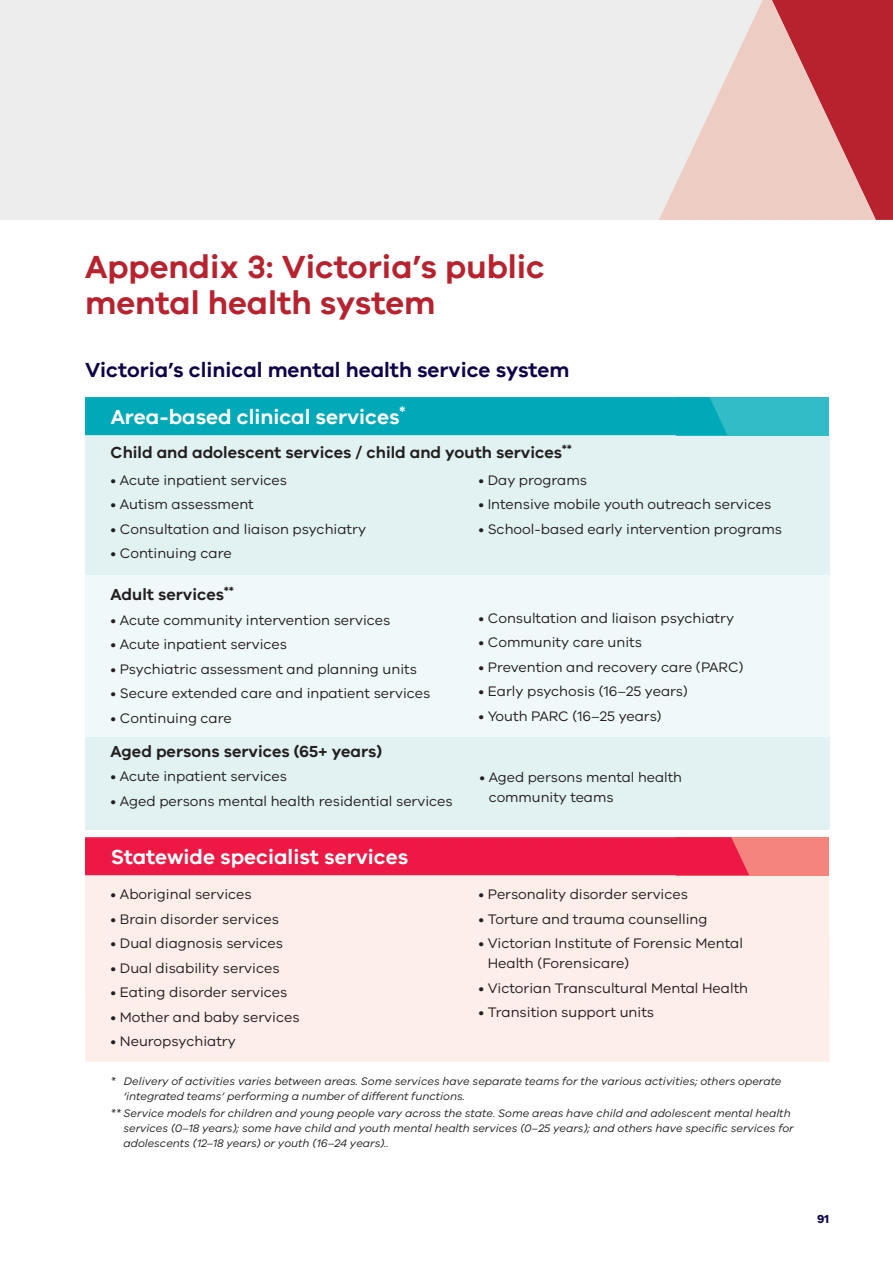
<style>
.page{position:relative;width:893px;height:1263px;background:#fff}
.page>*{position:absolute;margin:0;border:0;box-sizing:border-box;transform-origin:0 0}
.t1{font:600 33px/36px "VIC";color:#b8222f}
.t2{font:600 21px "VIC";color:#fff}
.t3{font:600 21px "VIC";color:#0e0349}
.t4{font:600 16.5px "VIC";color:#231f20}
.t5{font:14.25px/20.2px "VIC";color:#231f20}
.t6{font:14.1px/20.1px "VIC";color:#231f20}
.t7{font:700 12px "VIC";color:#0e0349}
.t8{font:italic 11.25px/15px "VIC";color:#231f20}
</style>
<div class="page">
<div style="left:85px;top:435px;width:744px;height:140px;background:#e2f2f3"></div>
<div style="left:676px;top:397px;width:153px;height:38px;background:#32bcc8"></div>
<div style="left:85px;top:397px;width:642px;height:38px;background:#00a9b7"></div>
<div style="left:85px;top:575px;width:744px;height:162px;background:#f0f9f9"></div>
<div style="left:85px;top:737px;width:744px;height:93px;background:#e2f2f3"></div>
<div style="left:85px;top:876px;width:744px;height:186px;background:#feeee9"></div>
<div style="left:676px;top:837px;width:153px;height:38px;background:#f4847c"></div>
<div style="left:85px;top:837px;width:664px;height:38px;background:#ed1844"></div>
<div style="left:0;top:0;width:659px;height:220px;background:#ecedec"></div>
<svg style="left:659px;top:0;width:234px;height:220px;background:#dda3a2"></svg>
<h1 class="t1" style="left:85px;top:251px;width:461px">Appendix 3: Victoria’s public mental health system</h1>
<h2 class="t3" style="left:85px;top:362px;width:486px">Victoria’s clinical mental health service system</h2>
<h2 class="t2" style="left:111px;top:409px;width:297px">Area-based clinical services<sup>*</sup></h2>
<p class="t4" style="left:111px;top:446px;width:463px">Child and adolescent services / child and youth services<sup>**</sup></p>
<p class="t5" style="left:111px;top:471px;width:178px">• Acute inpatient services</p>
<p class="t5" style="left:111px;top:495px;width:145px">• Autism assessment</p>
<p class="t5" style="left:111px;top:520px;width:257px">• Consultation and liaison psychiatry</p>
<p class="t5" style="left:111px;top:544px;width:123px">• Continuing care</p>
<p class="t4" style="left:111px;top:589px;width:125px">Adult services<sup>**</sup></p>
<p class="t5" style="left:111px;top:611px;width:281px">• Acute community intervention services</p>
<p class="t5" style="left:111px;top:636px;width:178px">• Acute inpatient services</p>
<p class="t5" style="left:111px;top:660px;width:308px">• Psychiatric assessment and planning units</p>
<p class="t5" style="left:111px;top:685px;width:321px">• Secure extended care and inpatient services</p>
<p class="t5" style="left:111px;top:709px;width:123px">• Continuing care</p>
<p class="t4" style="left:111px;top:745px;width:273px">Aged persons services (65+ years)</p>
<p class="t5" style="left:111px;top:767px;width:178px">• Acute inpatient services</p>
<p class="t5" style="left:111px;top:792px;width:344px">• Aged persons mental health residential services</p>
<h2 class="t2" style="left:111px;top:849px;width:299px">Statewide specialist services</h2>
<p class="t5" style="left:111px;top:885px;width:143px">• Aboriginal services</p>
<p class="t5" style="left:111px;top:910px;width:170px">• Brain disorder services</p>
<p class="t5" style="left:111px;top:934px;width:174px">• Dual diagnosis services</p>
<p class="t5" style="left:111px;top:959px;width:170px">• Dual disability services</p>
<p class="t5" style="left:111px;top:983px;width:178px">• Eating disorder services</p>
<p class="t5" style="left:111px;top:1008px;width:190px">• Mother and baby services</p>
<p class="t5" style="left:111px;top:1032px;width:127px">• Neuropsychiatry</p>
<p class="t5" style="left:478px;top:471px;width:110px">• Day programs</p>
<p class="t5" style="left:478px;top:495px;width:294px">• Intensive mobile youth outreach services</p>
<p class="t5" style="left:478px;top:520px;width:305px">• School-based early intervention programs</p>
<p class="t5" style="left:478px;top:609px;width:257px">• Consultation and liaison psychiatry</p>
<p class="t5" style="left:478px;top:633px;width:165px">• Community care units</p>
<p class="t5" style="left:478px;top:658px;width:267px">• Prevention and recovery care (PARC)</p>
<p class="t5" style="left:478px;top:682px;width:211px">• Early psychosis (16–25 years)</p>
<p class="t5" style="left:478px;top:707px;width:185px">• Youth PARC (16–25 years)</p>
<p class="t6" style="left:489px;top:768px;width:195px;text-indent:-9px">• Aged persons mental health community teams</p>
<p class="t5" style="left:478px;top:885px;width:211px">• Personality disorder services</p>
<p class="t5" style="left:478px;top:910px;width:231px">• Torture and trauma counselling</p>
<p class="t5" style="left:488px;top:934px;width:257px;text-indent:-9px">• Victorian Institute of Forensic Mental<br>Health (Forensicare)</p>
<p class="t5" style="left:478px;top:979px;width:271px">• Victorian Transcultural Mental Health</p>
<p class="t5" style="left:478px;top:1003px;width:177px">• Transition support units</p>
<p class="t8" style="left:123px;top:1075px;width:660px;text-indent:-13px">* Delivery of activities varies between areas. Some services have separate teams for the various activities; others operate ‘integrated teams’ performing a number of different functions.</p>
<p class="t8" style="left:123px;top:1107px;width:672px;text-indent:-13px">** Service models for children and young people vary across the state. Some areas have child and adolescent mental health services (0–18 years); some have child and youth mental health services (0–25 years); and others have specific services for adolescents (12–18 years) or youth (16–24 years)..</p>
<p class="t7" style="left:817px;top:1214px;width:14px">91</p>
</div>
